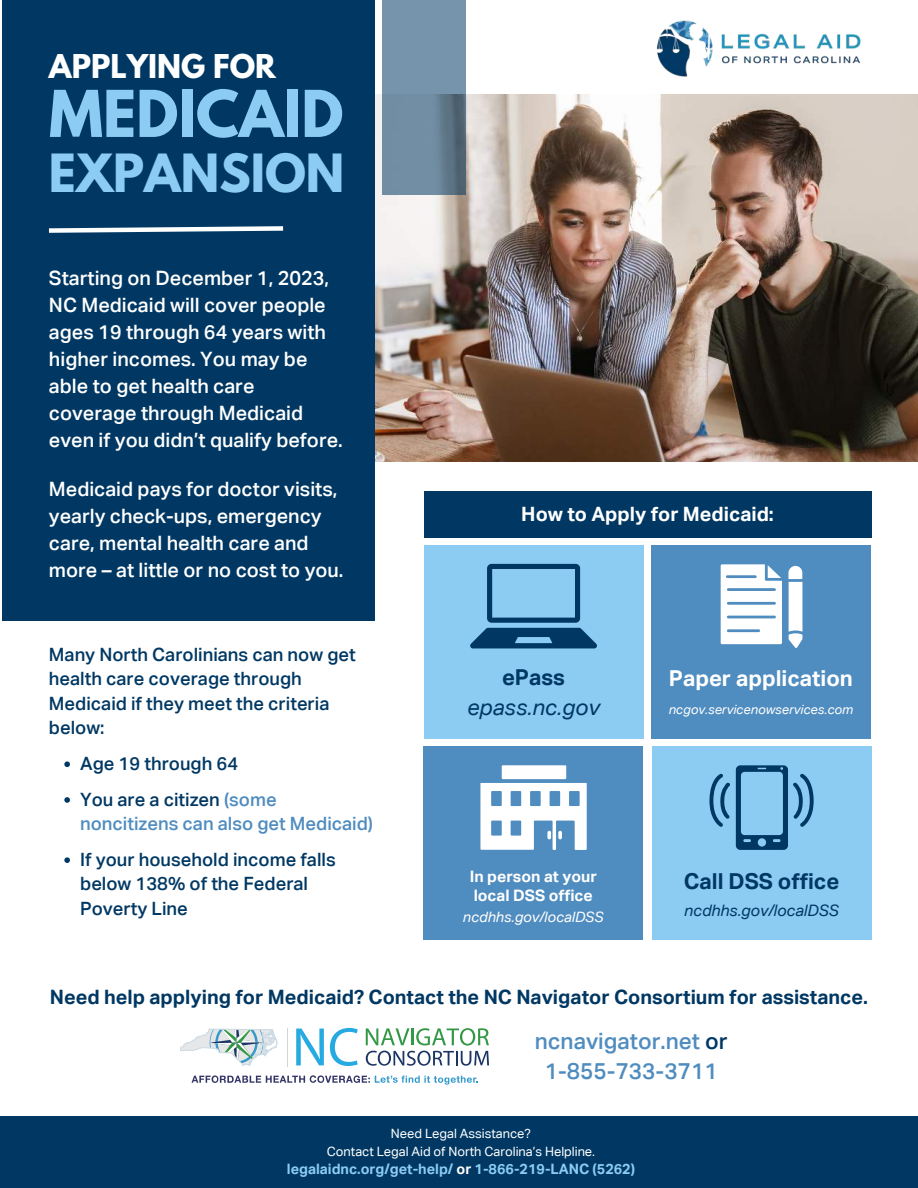
<style>
.page{position:relative;width:918px;height:1188px;background:#fff}
.page>*{position:absolute;margin:0;border:0;box-sizing:border-box;transform-origin:0 0}
.t1{font:700 57.15px "League Spartan";color:#8cccf2}
.t2{font:700 46.65px "League Spartan";color:#8cccf2}
.t3{font:700 29.1px "League Spartan";color:#fff}
.t4{font:500 22.5px/30.8px "Aktiv Grotesk Corp";color:#4f8cbf;text-align:center}
.t5{font:700 21.9px "Aktiv Grotesk Corp";color:#003863}
.t6{font:700 21.9px "Aktiv Grotesk Corp";color:#fff}
.t7{font:italic 21.9px "Aktiv Grotesk Corp";color:#003863}
.t8{font:500 19.8px/27px "Aktiv Grotesk Corp";color:#fff}
.t9{font:700 19.8px "Aktiv Grotesk Corp";color:#003863}
.t10{font:700 19.8px "Aktiv Grotesk Corp";color:#fff}
.t11{font:500 18.3px/24.5px "Aktiv Grotesk Corp";color:#003863}
.t12{font:500 18.3px "Aktiv Grotesk Corp";color:#4f8cbf}
.t13{font:700 15.75px/18.5px "Aktiv Grotesk Corp";color:#fff}
.t14{font:italic 15.75px "Aktiv Grotesk Corp";color:#003863}
.t15{font:italic 14.4px "Aktiv Grotesk Corp";color:#fff}
.t16{font:700 14.25px "Aktiv Grotesk Corp";color:#8cccf2}
.t17{font:12.75px/17.1px "Aktiv Grotesk Corp";color:#fff;text-align:center}
.t18{font:italic 12.75px "Aktiv Grotesk Corp";color:#fff}
.s1{color:#4f8cbf}
.s2{color:#003863}
.s3{color:#fff}
</style>
<div class="page">
<img style="left:374px;top:95px;width:544px;height:367px">
<div style="left:2px;top:0;width:372px;height:620px;background:#003863"></div>
<div style="left:424px;top:545px;width:219px;height:194px;background:#8cccf2"></div>
<div style="left:651px;top:545px;width:220px;height:194px;background:#4f8cbf"></div>
<div style="left:424px;top:746px;width:219px;height:194px;background:#4f8cbf"></div>
<div style="left:652px;top:746px;width:219px;height:194px;background:#8cccf2"></div>
<svg style="left:49px;top:226px;width:235px;height:7px"></svg>
<svg style="left:382px;top:0;width:83px;height:194px;fill:#728ea5"></svg>
<img style="left:656px;top:20px;width:205px;height:57px">
<div style="left:424px;top:491px;width:447px;height:46px;background:#003863"></div>
<svg style="left:470px;top:564px;width:127px;height:84px"></svg>
<svg style="left:788px;top:566px;width:14px;height:82px"></svg>
<svg style="left:721px;top:564px;width:61px;height:80px"></svg>
<div style="left:502px;top:765px;width:64px;height:14px;background:#fff"></div>
<svg style="left:480px;top:783px;width:107px;height:67px"></svg>
<svg style="left:709px;top:774px;width:21px;height:53px"></svg>
<svg style="left:736px;top:765px;width:78px;height:85px"></svg>
<div style="left:0;top:1117px;width:918px;height:71px;background:#003863"></div>
<svg style="left:296px;top:1029px;width:28px;height:36px"></svg>
<svg style="left:330px;top:1028px;width:28px;height:38px"></svg>
<svg style="left:366px;top:1028px;width:123px;height:38px"></svg>
<hr style="left:287px;top:1028px;width:1px;height:38px;background:#d1d3d4">
<svg style="left:180px;top:1028px;width:98px;height:38px"></svg>
<svg style="left:191px;top:1075px;width:287px;height:10px"></svg>
<svg style="left:64px;top:761px;width:6px;height:6px"></svg>
<svg style="left:64px;top:797px;width:6px;height:6px"></svg>
<svg style="left:64px;top:857px;width:6px;height:6px"></svg>
<h3 class="t3" style="left:49px;top:43px;width:229px">APPLYING FOR</h3>
<h1 class="t1" style="left:49px;top:69px;width:296px">MEDICAID</h1>
<h2 class="t2" style="left:49px;top:137px;width:297px">EXPANSION</h2>
<p class="t8" style="left:49px;top:264px;width:295px">Starting on December 1, 2023,<br>NC Medicaid will cover people ages 19 through 64 years with higher incomes. You may be able to get health care coverage through Medicaid even if you didn’t qualify before.</p>
<p class="t8" style="left:49px;top:476px;width:296px">Medicaid pays for doctor visits, yearly check-ups, emergency care, mental health care and more – at little or no cost to you.</p>
<p class="t11" style="left:49px;top:642px;width:308px">Many North Carolinians can now get health care coverage through<br>Medicaid if they meet the criteria below:</p>
<p class="t11" style="left:80px;top:745px;width:198px;line-height:35.7px">Age 19 through 64<br>You are a citizen <span class="s1">(some</span></p>
<p class="t12" style="left:80px;top:813px;width:294px">noncitizens can also get Medicaid)</p>
<p class="t11" style="left:80px;top:847px;width:257px">If your household income falls below 138% of the Federal<br>Poverty Line</p>
<p class="t10" style="left:521px;top:501px;width:254px">How to Apply for Medicaid:</p>
<p class="t5" style="left:502px;top:663px;width:64px">ePass</p>
<p class="t7" style="left:467px;top:694px;width:134px">epass.nc.gov</p>
<p class="t13" style="left:470px;top:867px;width:129px">In person at your local DSS office</p>
<p class="t15" style="left:463px;top:908px;width:142px">ncdhhs.gov/localDSS</p>
<p class="t6" style="left:669px;top:665px;width:186px">Paper application</p>
<p class="t18" style="left:669px;top:701px;width:186px">ncgov.servicenowservices.com</p>
<p class="t5" style="left:684px;top:868px;width:157px">Call DSS office</p>
<p class="t14" style="left:684px;top:901px;width:156px">ncdhhs.gov/localDSS</p>
<p class="t9" style="left:50px;top:985px;width:820px">Need help applying for Medicaid? Contact the NC Navigator Consortium for assistance.</p>
<p class="t4" style="left:535px;top:1025px;width:194px">ncnavigator.net <span class="s2">or<br></span>1-855-733-3711</p>
<p class="t17" style="left:327px;top:1125px;width:270px">Need Legal Assistance?<br>Contact Legal Aid of North Carolina’s Helpline.</p>
<p class="t16" style="left:287px;top:1160px;width:350px">legalaidnc.org/get-help/ <span class="s3">or</span> 1-866-219-LANC (5262)</p>
</div>
